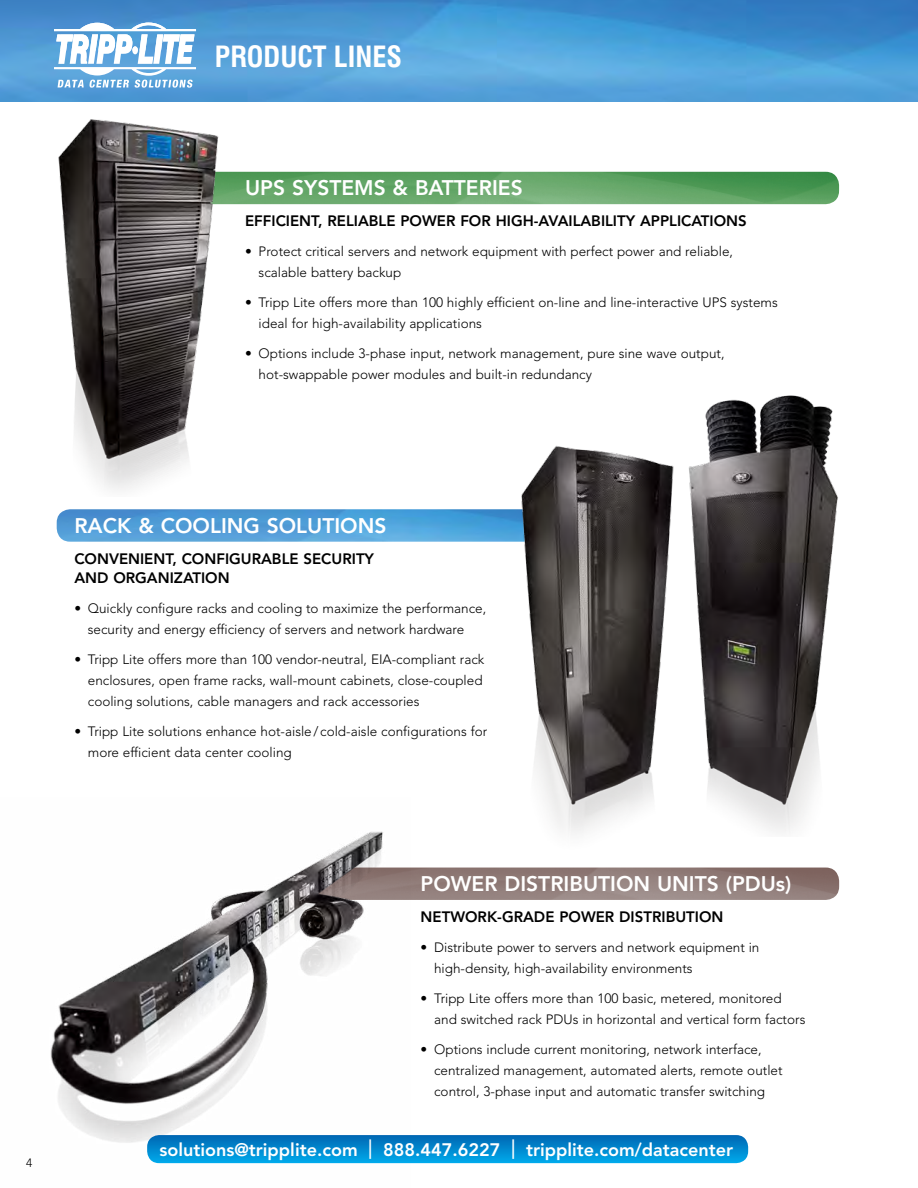
<style>
.page{position:relative;width:918px;height:1188px;background:#fff}
.page>*{position:absolute;margin:0;border:0;box-sizing:border-box;transform-origin:0 0}
.t1{font:700 condensed 28.5px "Swiss 721 BT";color:#fff}
.t2{font:800 21px "Avenir";color:#fff}
.t3{font:800 18px "Avenir";color:#fff}
.t4{font:800 15px/19.5px "Avenir";color:#000}
.t5{font:300 13.5px/21px "Avenir";color:#000}
.t6{font:300 12px "Avenir";color:#000}
.s1{font-weight:500;font-size:19.5px}
</style>
<div class="page">
<img style="left:410px;top:868px;width:429px;height:32px">
<img style="left:57px;top:509px;width:441px;height:33px">
<img style="left:0;top:0;width:918px;height:101px">
<svg style="left:54px;top:23px;width:142px;height:65px"></svg>
<img style="left:71px;top:34px;width:18px;height:20px">
<img style="left:60px;top:34px;width:13px;height:17px">
<img style="left:62px;top:26px;width:27px;height:5px">
<img style="left:498px;top:445px;width:168px;height:389px">
<img style="left:666px;top:395px;width:172px;height:437px">
<img style="left:50px;top:831px;width:360px;height:333px">
<img style="left:245px;top:172px;width:594px;height:32px">
<img style="left:13px;top:94px;width:232px;height:396px">
<svg style="left:147px;top:1135px;width:601px;height:28px;background:#0289cf"></svg>
<p class="t1" style="left:215px;top:39px;width:189px">PRODUCT LINES</p>
<p class="t2" style="left:245px;top:175px;width:279px">UPS SYSTEMS &amp; BATTERIES</p>
<p class="t4" style="left:245px;top:211px;width:503px">EFFICIENT, RELIABLE POWER FOR HIGH-AVAILABILITY APPLICATIONS</p>
<p class="t5" style="left:259px;top:241px;width:476px;text-indent:-14px">• Protect critical servers and network equipment with perfect power and reliable, scalable battery backup</p>
<p class="t5" style="left:259px;top:292px;width:521px;text-indent:-13px">• Tripp Lite offers more than 100 highly efficient on-line and line-interactive UPS systems ideal for high-availability applications</p>
<p class="t5" style="left:259px;top:343px;width:467px;text-indent:-14px">• Options include 3-phase input, network management, pure sine wave output, hot-swappable power modules and built-in redundancy</p>
<p class="t2" style="left:74px;top:513px;width:314px">RACK &amp; COOLING SOLUTIONS</p>
<p class="t4" style="left:74px;top:549px;width:301px">CONVENIENT, CONFIGURABLE SECURITY<br>AND ORGANIZATION</p>
<p class="t5" style="left:88px;top:598px;width:400px;text-indent:-14px">• Quickly configure racks and cooling to maximize the performance, security and energy efficiency of servers and network hardware</p>
<p class="t5" style="left:88px;top:649px;width:398px;text-indent:-14px">• Tripp Lite offers more than 100 vendor-neutral, EIA-compliant rack enclosures, open frame racks, wall-mount cabinets, close-coupled cooling solutions, cable managers and rack accessories</p>
<p class="t5" style="left:88px;top:721px;width:401px;text-indent:-14px">• Tripp Lite solutions enhance hot-aisle/ cold-aisle configurations for more efficient data center cooling</p>
<p class="t6" style="left:26px;top:1155px;width:8px">4</p>
<p class="t2" style="left:421px;top:872px;width:372px">POWER DISTRIBUTION UNITS (PDUs)</p>
<p class="t4" style="left:421px;top:907px;width:304px">NETWORK-GRADE POWER DISTRIBUTION</p>
<p class="t5" style="left:434px;top:937px;width:327px;text-indent:-14px">• Distribute power to servers and network equipment in high-density, high-availability environments</p>
<p class="t5" style="left:434px;top:988px;width:373px;text-indent:-14px">• Tripp Lite offers more than 100 basic, metered, monitored and switched rack PDUs in horizontal and vertical form factors</p>
<p class="t5" style="left:434px;top:1039px;width:350px;text-indent:-14px">• Options include current monitoring, network interface, centralized management, automated alerts, remote outlet control, 3-phase input and automatic transfer switching</p>
<p class="t3" style="left:160px;top:1139px;width:575px">solutions@tripplite.com <span class="s1">|</span> 888.447.6227 <span class="s1">|</span> tripplite.com/datacenter</p>
</div>
